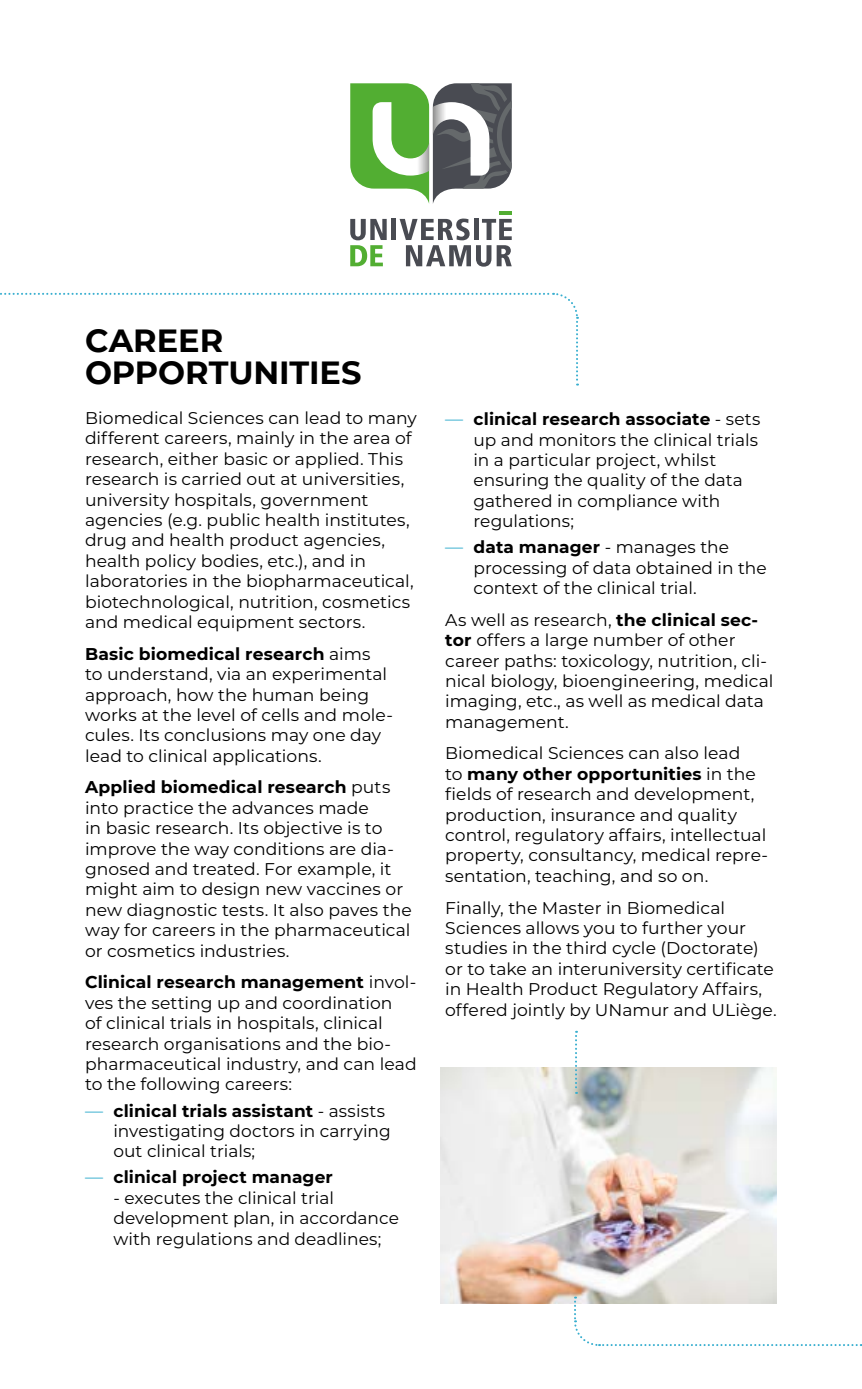
<style>
.page{position:relative;width:862px;height:1389px;background:#fff}
.page>*{position:absolute;margin:0;border:0;box-sizing:border-box;transform-origin:0 0}
.t1{font:700 32px/32px "Montserrat";letter-spacing:-.005em;color:#000}
.t2{font:17px/20.4px "Montserrat";color:#000}
.t3{font:700 17px "Montserrat";letter-spacing:.005em;color:#000}
.s1{font-weight:700}
.s2{font-size:18px;color:#37aecf}
.s3{font-weight:400;font-size:18px;color:#37aecf}
</style>
<div class="page">
<div style="left:391px;top:219px;width:5px;height:21px;background:#494b52"></div>
<svg style="left:350px;top:219px;width:37px;height:47px"></svg>
<svg style="left:399px;top:219px;width:113px;height:48px"></svg>
<hr style="left:499px;top:211px;width:13px;height:4px;background:#52ae32">
<svg style="left:350px;top:83px;width:162px;height:121px"></svg>
<img style="left:440px;top:1067px;width:337px;height:237px">
<svg style="left:0;top:292px;width:579px;height:94px"></svg>
<svg style="left:575px;top:1031px;width:2px;height:63px"></svg>
<svg style="left:573px;top:1297px;width:288px;height:50px"></svg>
<h1 class="t1" style="left:85px;top:323px;width:278px">CAREER<br>OPPORTUNITIES</h1>
<p class="t2" style="left:85px;top:407px;width:333px">Biomedical Sciences can lead to many different careers, mainly in the area of research, either basic or applied. This research is carried out at universities, university hospitals, government agencies (e.g. public health institutes, drug and health product agencies, health policy bodies, etc.), and in laboratories in the biopharmaceutical, biotechnological, nutrition, cosmetics and medical equipment sectors.</p>
<p class="t2" style="left:85px;top:643px;width:309px"><span class="s1">Basic biomedical research</span> aims<br>to understand, via an experimental approach, how the human being works at the level of cells and mole&shy;cules. Its conclusions may one day lead to clinical applications.</p>
<p class="t2" style="left:85px;top:777px;width:328px"><span class="s1">Applied biomedical research</span> puts into practice the advances made<br>in basic research. Its objective is to improve the way conditions are dia&shy;gnosed and treated. For example, it might aim to design new vaccines or new diagnostic tests. It also paves the way for careers in the pharmaceutical or cosmetics industries.</p>
<p class="t2" style="left:85px;top:972px;width:333px"><span class="s1">Clinical research management</span> invol&shy;ves the setting up and coordination<br>of clinical trials in hospitals, clinical research organisations and the bio&shy;pharmaceutical industry, and can lead to the following careers:</p>
<p class="t2" style="left:113px;top:1100px;width:279px;text-indent:-28px"><span class="s2">—</span> <span class="s1">clinical trials assistant</span> - assists investigating doctors in carrying out clinical trials;</p>
<p class="t3" style="left:85px;top:1165px;width:249px"><span class="s3">—</span> clinical project manager</p>
<p class="t2" style="left:113px;top:1187px;width:287px">- executes the clinical trial development plan, in accordance with regulations and deadlines;</p>
<p class="t2" style="left:473px;top:408px;width:288px;text-indent:-28px"><span class="s2">—</span> <span class="s1">clinical research associate</span> - sets up and monitors the clinical trials in a particular project, whilst ensuring the quality of the data gathered in compliance with regulations;</p>
<p class="t2" style="left:473px;top:536px;width:295px;text-indent:-28px"><span class="s2">—</span> <span class="s1">data manager</span> - manages the processing of data obtained in the context of the clinical trial.</p>
<p class="t2" style="left:445px;top:609px;width:330px">As well as research, <span class="s1">the clinical sec&shy;tor</span> offers a large number of other career paths: toxicology, nutrition, cli&shy;nical biology, bioengineering, medical imaging, etc., as well as medical data management.</p>
<p class="t2" style="left:445px;top:743px;width:324px">Biomedical Sciences can also lead<br>to <span class="s1">many other opportunities</span> in the fields of research and development, production, insurance and quality control, regulatory affairs, intellectual property, consultancy, medical repre&shy;sentation, teaching, and so on.</p>
<p class="t2" style="left:445px;top:897px;width:333px">Finally, the Master in Biomedical Sciences allows you to further your studies in the third cycle (Doctorate) or to take an interuniversity certificate in Health Product Regulatory Affairs, offered jointly by UNamur and ULiège.</p>
</div>
